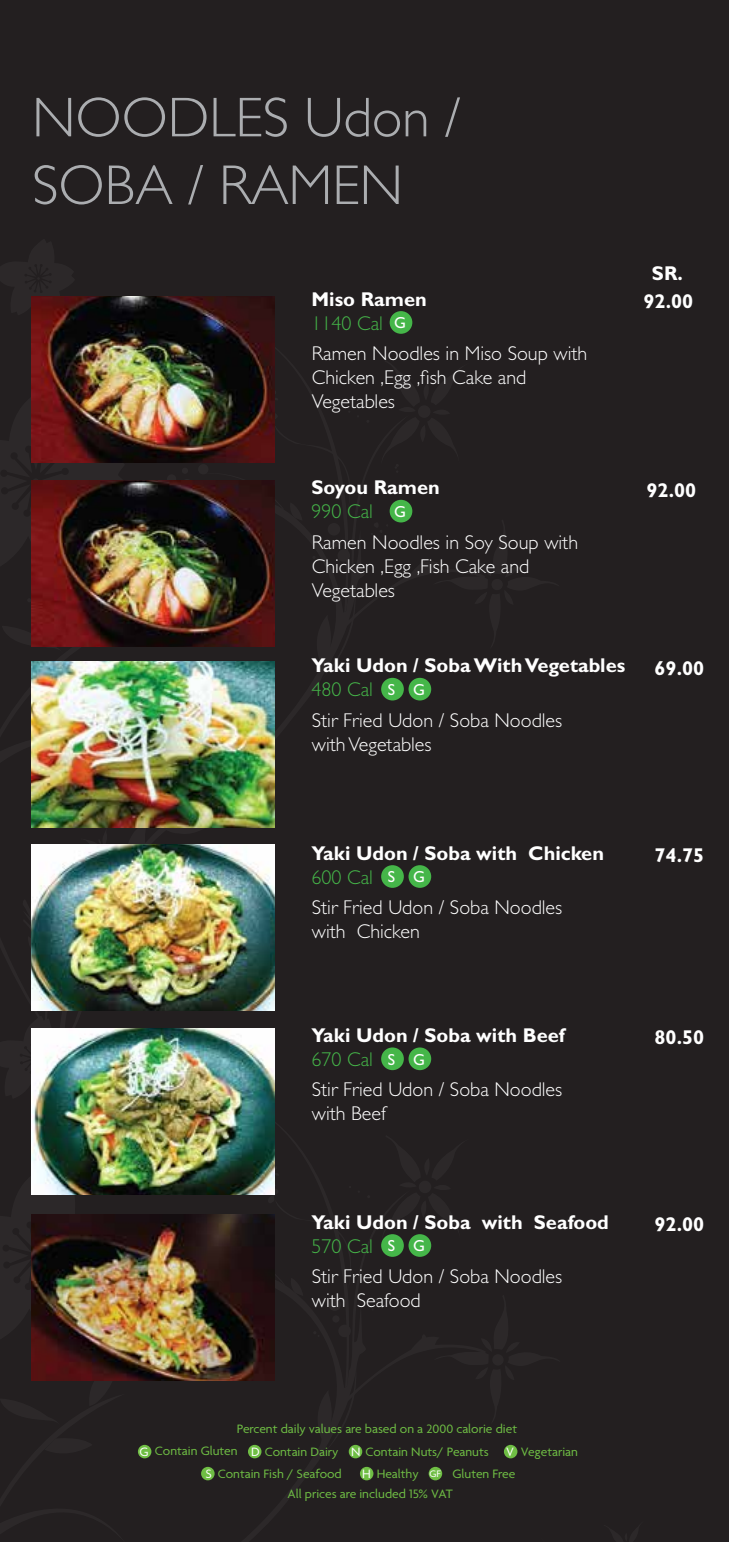
<style>
.page{position:relative;width:729px;height:1542px;background:#fff}
.page>*{position:absolute;margin:0;border:0;box-sizing:border-box;transform-origin:0 0}
.t1{font:300 56.4px/67.6px "Gill Sans";letter-spacing:-.005em;color:#abadb0}
.t2{font:300 20px/24px "Gill Sans";color:#fff}
.t3{font:700 20px/24px "Gill Sans";color:#fff}
.t4{font:300 20px "Gill Sans";color:#45b649}
.t5{font:13.2px "Agenda";color:#6fbe44}
.s1{font-weight:300;color:#45b649}
.s2{font-weight:400;font-size:16px}
.s3{font-weight:400;font-size:16px;color:#fff}
.s4{color:#fff}
.s5{font-size:10.2px;color:#fff}
</style>
<div class="page">
<div style="left:0;top:0;width:728px;height:1542px;background:#231f20"></div>
<div style="left:198px;top:464px;width:10px;height:10px;background:#292627;border-radius:50%"></div>
<svg style="left:199px;top:333px;width:229px;height:348px"></svg>
<div style="left:492px;top:1354px;width:11px;height:11px;background:#2c2829;border-radius:50%"></div>
<svg style="left:200px;top:1108px;width:232px;height:348px"></svg>
<svg style="left:31px;top:646px;width:32px;height:1px"></svg>
<svg style="left:31px;top:827px;width:131px;height:388px"></svg>
<div style="left:138px;top:1445px;width:13px;height:13px;background:#6fbe44;border-radius:50%"></div>
<div style="left:248px;top:1445px;width:13px;height:13px;background:#6fbe44;border-radius:50%"></div>
<div style="left:348px;top:1445px;width:14px;height:13px;background:#6fbe44;border-radius:50%"></div>
<div style="left:503px;top:1445px;width:14px;height:13px;background:#6fbe44;border-radius:50%"></div>
<div style="left:201px;top:1467px;width:13px;height:13px;background:#6fbe44;border-radius:50%"></div>
<div style="left:360px;top:1467px;width:13px;height:13px;background:#6fbe44;border-radius:50%"></div>
<div style="left:428px;top:1467px;width:14px;height:13px;background:#6fbe44;border-radius:50%"></div>
<div style="left:389px;top:311px;width:23px;height:23px;background:#45b649;border-radius:50%"></div>
<div style="left:389px;top:500px;width:23px;height:22px;background:#45b649;border-radius:50%"></div>
<div style="left:381px;top:678px;width:22px;height:22px;background:#45b649;border-radius:50%"></div>
<div style="left:408px;top:678px;width:23px;height:22px;background:#45b649;border-radius:50%"></div>
<div style="left:381px;top:865px;width:22px;height:23px;background:#45b649;border-radius:50%"></div>
<div style="left:408px;top:865px;width:23px;height:23px;background:#45b649;border-radius:50%"></div>
<div style="left:381px;top:1047px;width:22px;height:23px;background:#45b649;border-radius:50%"></div>
<div style="left:408px;top:1047px;width:23px;height:23px;background:#45b649;border-radius:50%"></div>
<img style="left:31px;top:296px;width:243px;height:166px">
<img style="left:31px;top:480px;width:243px;height:166px">
<img style="left:31px;top:661px;width:243px;height:166px">
<img style="left:31px;top:845px;width:243px;height:166px">
<img style="left:31px;top:1028px;width:243px;height:166px">
<div style="left:381px;top:1234px;width:22px;height:23px;background:#45b649;border-radius:50%"></div>
<div style="left:408px;top:1234px;width:23px;height:23px;background:#45b649;border-radius:50%"></div>
<img style="left:31px;top:1215px;width:243px;height:166px">
<h1 class="t1" style="left:32px;top:84px;width:430px">NOODLES Udon /<br>SOBA / RAMEN</h1>
<p class="t3" style="left:311px;top:287px;width:117px">Miso Ramen<br><span class="s1">1140 Cal</span> <span class="s2">G</span></p>
<p class="t2" style="left:312px;top:341px;width:277px">Ramen Noodles in Miso Soup with<br>Chicken ,Egg ,fish Cake and<br>Vegetables</p>
<p class="t3" style="left:651px;top:261px;width:33px">SR.</p>
<p class="t3" style="left:643px;top:289px;width:51px">92.00</p>
<p class="t3" style="left:311px;top:475px;width:130px">Soyou Ramen</p>
<p class="t3" style="left:646px;top:478px;width:51px">92.00</p>
<p class="t4" style="left:311px;top:500px;width:96px">990 Cal <span class="s3">G</span></p>
<p class="t2" style="left:312px;top:530px;width:268px">Ramen Noodles in Soy Soup with<br>Chicken ,Egg ,Fish Cake and<br>Vegetables</p>
<p class="t3" style="left:311px;top:653px;width:315px">Yaki Udon / Soba With Vegetables</p>
<p class="t3" style="left:654px;top:656px;width:51px">69.00</p>
<p class="t4" style="left:311px;top:678px;width:115px">480 Cal <span class="s3">S G</span></p>
<p class="t2" style="left:312px;top:708px;width:252px">Stir Fried Udon / Soba Noodles with Vegetables</p>
<p class="t3" style="left:311px;top:841px;width:294px">Yaki Udon / Soba with Chicken</p>
<p class="t3" style="left:654px;top:843px;width:51px">74.75</p>
<p class="t4" style="left:311px;top:866px;width:115px">600 Cal <span class="s3">S G</span></p>
<p class="t2" style="left:312px;top:895px;width:252px">Stir Fried Udon / Soba Noodles with Chicken</p>
<p class="t3" style="left:311px;top:1023px;width:255px">Yaki Udon / Soba with Beef</p>
<p class="t3" style="left:654px;top:1025px;width:51px">80.50</p>
<p class="t4" style="left:311px;top:1048px;width:115px">670 Cal <span class="s3">S G</span></p>
<p class="t2" style="left:312px;top:1078px;width:252px">Stir Fried Udon / Soba Noodles with Beef</p>
<p class="t3" style="left:311px;top:1209px;width:299px">Yaki Udon / Soba with Seafood</p>
<p class="t3" style="left:654px;top:1212px;width:51px">92.00</p>
<p class="t4" style="left:311px;top:1235px;width:115px">570 Cal <span class="s3">S G</span></p>
<p class="t2" style="left:312px;top:1264px;width:252px">Stir Fried Udon / Soba Noodles with Seafood</p>
<p class="t5" style="left:236px;top:1421px;width:282px">Percent daily values are based on a 2000 calorie diet</p>
<p class="t5" style="left:139px;top:1445px;width:350px"><span class="s4">G</span> Contain Gluten <span class="s4">D</span> Contain Dairy <span class="s4">N</span> Contain Nuts/ Peanuts</p>
<p class="t5" style="left:287px;top:1487px;width:167px">All prices are included 15% VAT</p>
<p class="t5" style="left:506px;top:1445px;width:73px"><span class="s4">V</span> Vegetarian</p>
<p class="t5" style="left:205px;top:1467px;width:138px"><span class="s4">S</span> Contain Fish / Seafood</p>
<p class="t5" style="left:362px;top:1467px;width:154px"><span class="s4">H</span> Healthy <span class="s5">GF</span> Gluten Free</p>
</div>
